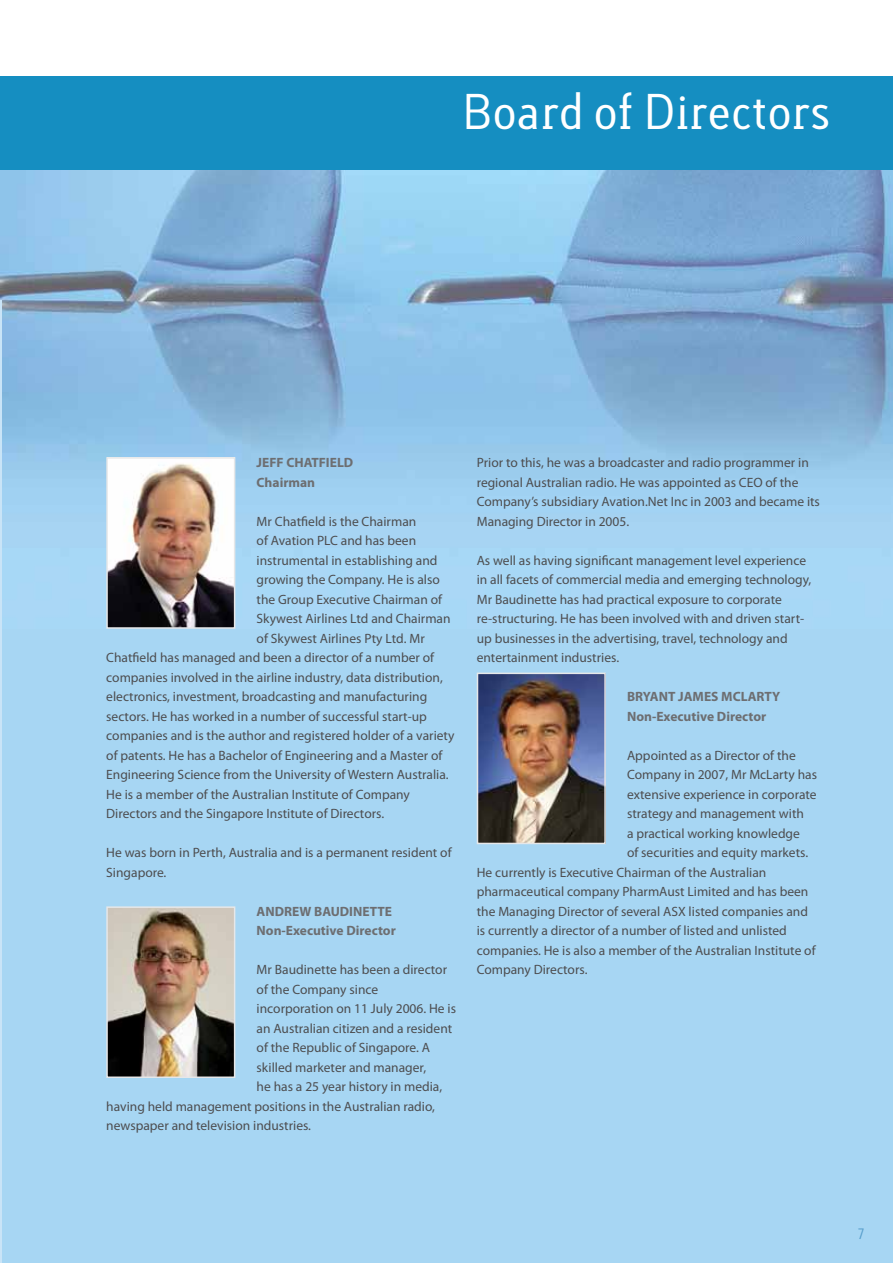
<style>
.page{position:relative;width:893px;height:1263px;background:#fff}
.page>*{position:absolute;margin:0;border:0;box-sizing:border-box;transform-origin:0 0}
.t1{font:45px "Lacuna";color:#fff}
.t2{font:13.5px/19.5px "Myriad Pro";color:#4d4d4f}
.t3{font:700 13.5px/19.5px "Myriad Pro";color:#6d6e71}
.t4{font:13.5px "Lacuna";color:#569dca}
</style>
<div class="page">
<div style="left:0;top:170px;width:893px;height:1093px;background:#a7d6f3"></div>
<img style="left:0;top:170px;width:893px;height:458px">
<div style="left:0;top:77px;width:893px;height:93px;background:#158ec1"></div>
<hr style="left:0;top:300px;width:1px;height:963px;background:#c9e4f7">
<img style="left:109px;top:460px;width:123px;height:166px">
<div style="left:106px;top:457px;width:129px;height:172px;border:2px solid #e6e7e8"></div>
<img style="left:109px;top:909px;width:123px;height:166px">
<div style="left:106px;top:906px;width:129px;height:172px;border:2px solid #e6e7e8"></div>
<img style="left:480px;top:676px;width:123px;height:165px">
<div style="left:477px;top:673px;width:129px;height:171px;border:2px solid #e6e7e8"></div>
<h1 class="t1" style="left:461px;top:84px;width:370px">Board of Directors</h1>
<p class="t3" style="left:257px;top:452px;width:98px">JEFF CHATFIELD<br>Chairman</p>
<p class="t2" style="left:257px;top:511px;width:161px">Mr Chatfield is the Chairman</p>
<p class="t2" style="left:257px;top:531px;width:161px">of Avation PLC and has been</p>
<p class="t2" style="left:257px;top:550px;width:182px">instrumental in establishing and</p>
<p class="t2" style="left:257px;top:570px;width:185px">growing the Company. He is also</p>
<p class="t2" style="left:257px;top:589px;width:187px">the Group Executive Chairman of</p>
<p class="t2" style="left:257px;top:609px;width:195px">Skywest Airlines Ltd and Chairman</p>
<p class="t2" style="left:257px;top:628px;width:170px">of Skywest Airlines Pty Ltd. Mr</p>
<p class="t2" style="left:106px;top:648px;width:329px">Chatfield has managed and been a director of a number of</p>
<p class="t2" style="left:106px;top:667px;width:338px">companies involved in the airline industry, data distribution,</p>
<p class="t2" style="left:106px;top:687px;width:322px">electronics, investment, broadcasting and manufacturing</p>
<p class="t2" style="left:106px;top:706px;width:322px">sectors. He has worked in a number of successful start-up</p>
<p class="t2" style="left:106px;top:726px;width:350px">companies and is the author and registered holder of a variety</p>
<p class="t2" style="left:106px;top:745px;width:338px">of patents. He has a Bachelor of Engineering and a Master of</p>
<p class="t2" style="left:106px;top:765px;width:344px">Engineering Science from the University of Western Australia.</p>
<p class="t2" style="left:106px;top:784px;width:305px">He is a member of the Australian Institute of Company</p>
<p class="t2" style="left:106px;top:804px;width:279px">Directors and the Singapore Institute of Directors.</p>
<p class="t2" style="left:106px;top:843px;width:347px">He was born in Perth, Australia and is a permanent resident of<br>Singapore.</p>
<p class="t3" style="left:257px;top:901px;width:141px">AN DREW BAUDINETTE<br>Non-Executive Director</p>
<p class="t2" style="left:257px;top:960px;width:192px">Mr Baudinette has been a director</p>
<p class="t2" style="left:257px;top:979px;width:123px">of the Company since</p>
<p class="t2" style="left:257px;top:999px;width:201px">incorporation on 11 July 2006. He is</p>
<p class="t2" style="left:257px;top:1018px;width:197px">an Australian citizen and a resident</p>
<p class="t2" style="left:257px;top:1038px;width:175px">of the Republic of Singapore. A</p>
<p class="t2" style="left:257px;top:1057px;width:171px">skilled marketer and manager,</p>
<p class="t2" style="left:257px;top:1077px;width:187px">he has a 25 year history in media,</p>
<p class="t2" style="left:106px;top:1096px;width:330px">having held management positions in the Australian radio,</p>
<p class="t2" style="left:106px;top:1116px;width:206px">newspaper and television industries.</p>
<p class="t2" style="left:477px;top:453px;width:345px">Prior to this, he was a broadcaster and radio programmer in regional Australian radio. He was appointed as CEO of the Company’s subsidiary Avation.Net Inc in 2003 and became its Managing Director in 2005.</p>
<p class="t2" style="left:477px;top:550px;width:336px">As well as having significant management level experience in all facets of commercial media and emerging technology, Mr Baudinette has had practical exposure to corporate re-structuring. He has been involved with and driven start&shy;up businesses in the advertising, travel, technology and entertainment industries.</p>
<p class="t3" style="left:627px;top:686px;width:33px">BRYANT</p>
<p class="t3" style="left:678px;top:686px;width:16px">JAME</p>
<p class="t3" style="left:711px;top:686px;width:20px">S MCLA</p>
<p class="t3" style="left:627px;top:686px;width:155px;text-indent:129px">RTY<br>Non-Executive Director</p>
<p class="t2" style="left:627px;top:745px;width:170px">Appointed as a Director of the</p>
<p class="t2" style="left:627px;top:765px;width:191px">Company in 2007, Mr McLarty has</p>
<p class="t2" style="left:627px;top:784px;width:191px">extensive experience in corporate</p>
<p class="t2" style="left:627px;top:804px;width:178px">strategy and management with</p>
<p class="t2" style="left:627px;top:823px;width:174px">a practical working knowledge</p>
<p class="t2" style="left:627px;top:842px;width:183px">of securities and equity markets.</p>
<p class="t2" style="left:477px;top:862px;width:291px">He currently is Executive Chairman of the Australian</p>
<p class="t2" style="left:477px;top:881px;width:333px">pharmaceutical company PharmAust Limited and has been</p>
<p class="t2" style="left:477px;top:901px;width:333px">the Managing Director of several ASX listed companies and</p>
<p class="t2" style="left:477px;top:920px;width:312px">is currently a director of a number of listed and unlisted</p>
<p class="t2" style="left:477px;top:940px;width:340px">companies. He is also a member of the Australian Institute of</p>
<p class="t2" style="left:477px;top:959px;width:112px">Company Directors.</p>
<p class="t4" style="left:857px;top:1223px;width:9px">7</p>
</div>
